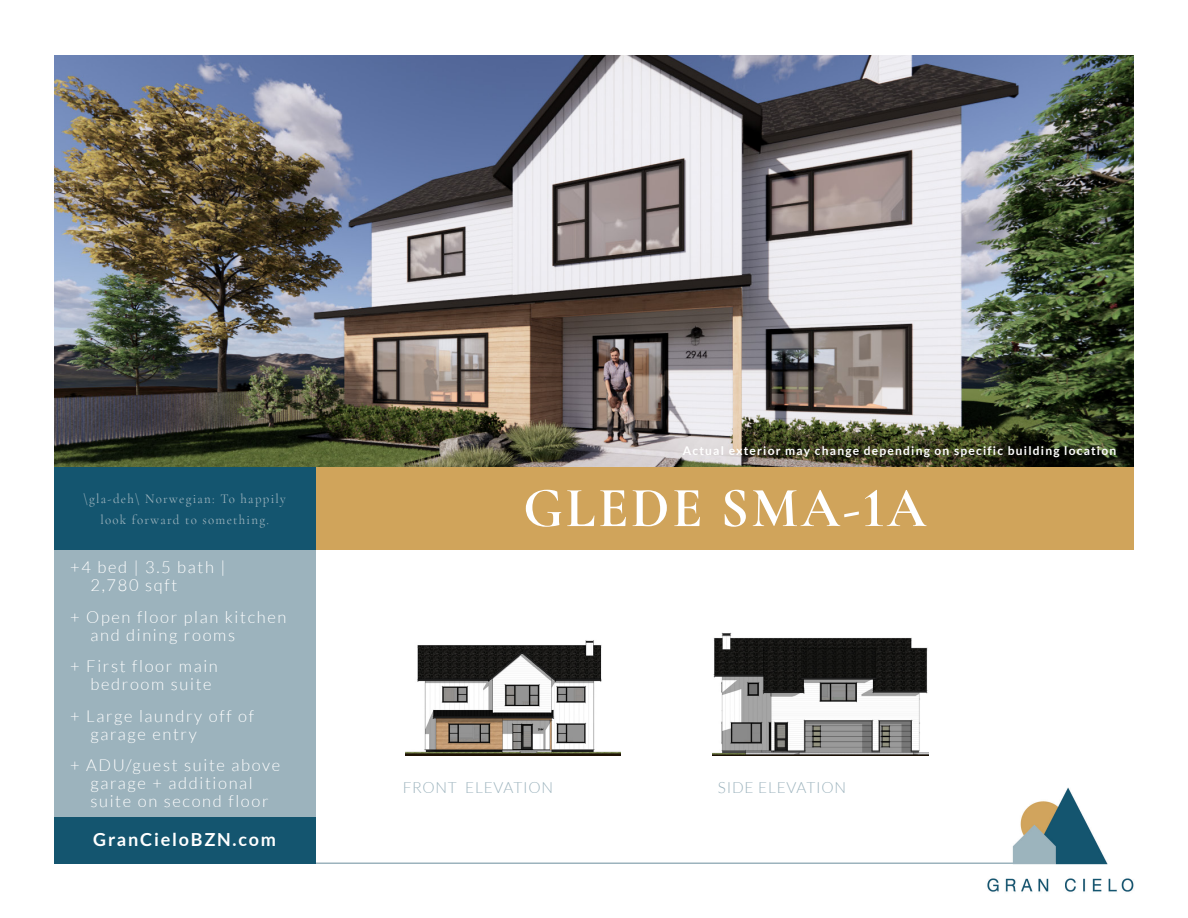
<style>
.page{position:relative;width:1188px;height:918px;background:#fff}
.page>*{position:absolute;margin:0;border:0;box-sizing:border-box;transform-origin:0 0}
.t1{font:700 57.15px "Cormorant Garamond";letter-spacing:.05em;color:#fff;scale:.96 1}
.t2{font:700 18px "Lato";letter-spacing:.1em;color:#fff}
.t3{font:300 16.5px/18px "Lato";letter-spacing:.1em;color:#fff}
.t4{font:300 15.45px "Lato";letter-spacing:.05em;color:#9cb3bd}
.t5{font:13.5px/21px "Cormorant Garamond";letter-spacing:.1em;color:#9cb3bd;text-align:center;scale:.96 1}
.t6{font:700 12px "Lato";letter-spacing:.1em;color:#fff}
</style>
<div class="page">
<img style="left:1012px;top:787px;width:96px;height:78px">
<hr style="left:54px;top:862px;width:1002px;height:2px;background:#9cb3bd">
<img style="left:987px;top:878px;width:147px;height:14px">
<div style="left:54px;top:546px;width:261px;height:273px;background:#9cb3bd"></div>
<div style="left:315px;top:465px;width:819px;height:84px;background:#d0a45b"></div>
<div style="left:54px;top:465px;width:261px;height:84px;background:#14556f"></div>
<div style="left:54px;top:818px;width:261px;height:46px;background:#14556f"></div>
<img style="left:54px;top:56px;width:1080px;height:410px">
<img style="left:405px;top:640px;width:216px;height:116px">
<img style="left:712px;top:632px;width:216px;height:124px">
<p class="t5" style="left:84px;top:488px;width:212px">\gla-deh\ Norwegian: To happily look forward to something.</p>
<p class="t3" style="left:90px;top:558px;width:137px;text-indent:-20px">+4 bed | 3.5 bath |<br>2,780 sqft</p>
<p class="t3" style="left:90px;top:608px;width:197px;text-indent:-20px">+ Open floor plan kitchen and dining rooms</p>
<p class="t3" style="left:90px;top:657px;width:129px;text-indent:-20px">+ First floor main bedroom suite</p>
<p class="t3" style="left:90px;top:707px;width:165px;text-indent:-20px">+ Large laundry off of garage entry</p>
<p class="t3" style="left:70px;top:756px;width:212px;text-align:center">+ ADU/guest suite above garage + additional<br>suite on second floor</p>
<p class="t2" style="left:93px;top:830px;width:184px">GranCieloBZN.com</p>
<p class="t6" style="left:683px;top:443px;width:435px">Actual exterior may change depending on specific building location</p>
<p class="t1" style="left:523px;top:472px;width:421px">GLEDE SMA-1A</p>
<p class="t4" style="left:403px;top:779px;width:152px">FRONT ELEVATION</p>
<p class="t4" style="left:718px;top:779px;width:130px">SIDE ELEVATION</p>
</div>
